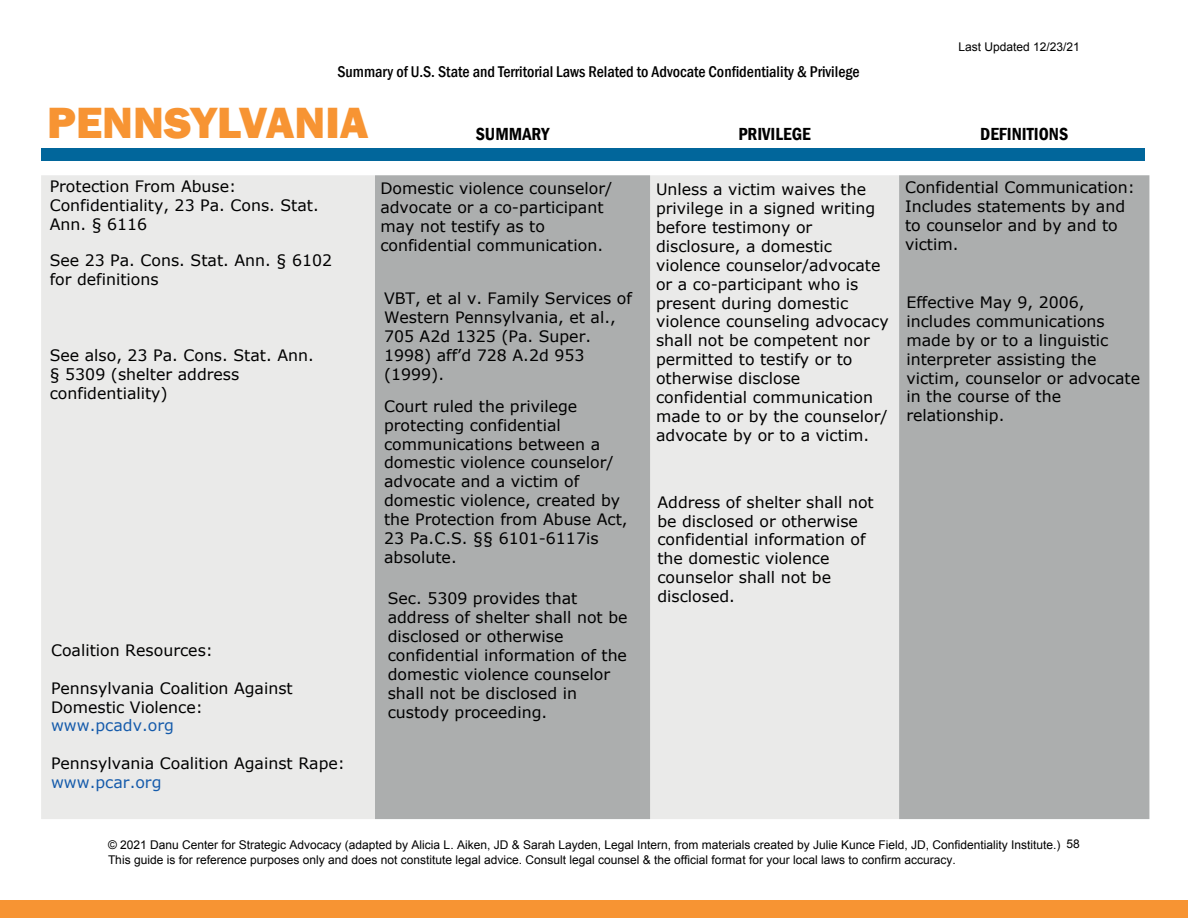
<style>
.page{position:relative;width:1188px;height:918px;background:#fff}
.page>*{position:absolute;margin:0;border:0;box-sizing:border-box;transform-origin:0 0}
.t1{font:800 45px "Franklin Gothic";color:#f79433}
.t2{font:600 condensed 18px "Franklin Gothic";color:#000}
.t3{font:500 condensed 16.05px "Franklin Gothic";color:#000}
.t4{font:15.75px/18.9px "Verdana";color:#000}
.t5{font:15.75px "Verdana";color:#155bab}
.t6{font:12px/14.4px "Arial";color:#000}
</style>
<div class="page">
<div style="left:0;top:900px;width:1188px;height:18px;background:#f79433"></div>
<div style="left:41px;top:175px;width:334px;height:644px;background:#eaeae9"></div>
<svg style="left:375px;top:175px;width:774px;height:644px;fill:#acaeae"></svg>
<div style="left:41px;top:148px;width:1103px;height:13px;background:#01669b"></div>
<p class="t6" style="left:959px;top:40px;width:123px">Last Updated 12/23/21</p>
<p class="t3" style="left:337px;top:61px;width:524px">Summary of U.S. State and Territorial Laws Related to Advocate Confidentiality &amp; Privilege</p>
<h1 class="t1" style="left:47px;top:94px;width:323px">PENNSYLVANIA</h1>
<p class="t2" style="left:476px;top:122px;width:75px">SUMMARY</p>
<p class="t2" style="left:738px;top:122px;width:74px">PRIVILEGE</p>
<p class="t2" style="left:980px;top:122px;width:89px">DEFINITIONS</p>
<p class="t4" style="left:50px;top:178px;width:271px">Protection From Abuse:<br>Confidentiality, 23 Pa. Cons. Stat.<br>Ann. § 6116</p>
<p class="t4" style="left:50px;top:251px;width:284px">See 23 Pa. Cons. Stat. Ann. § 6102 for definitions</p>
<p class="t4" style="left:50px;top:346px;width:266px">See also, 23 Pa. Cons. Stat. Ann. § 5309 (shelter address confidentiality)</p>
<p class="t4" style="left:51px;top:641px;width:163px">Coalition Resources:</p>
<p class="t4" style="left:51px;top:679px;width:243px">Pennsylvania Coalition Against<br>Domestic Violence:</p>
<p class="t5" style="left:51px;top:716px;width:124px">www.pcadv.org</p>
<p class="t4" style="left:51px;top:754px;width:296px">Pennsylvania Coalition Against Rape:</p>
<p class="t5" style="left:51px;top:772px;width:112px">www.pcar.org</p>
<p class="t4" style="left:380px;top:179px;width:233px">Domestic violence counselor/ advocate or a co-participant may not testify as to confidential communication.</p>
<p class="t4" style="left:384px;top:289px;width:249px">VBT, et al v. Family Services of<br>Western Pennsylvania, et al.,<br>705 A2d 1325 (Pa. Super.<br>1998) aff’d 728 A.2d 953 (1999).</p>
<p class="t4" style="left:384px;top:397px;width:245px">Court ruled the privilege protecting confidential communications between a domestic violence counselor/ advocate and a victim of domestic violence, created by the Protection from Abuse Act,<br>23 Pa.C.S. §§ 6101-6117is absolute.</p>
<p class="t4" style="left:388px;top:589px;width:241px">Sec. 5309 provides that address of shelter shall not be disclosed or otherwise confidential information of the domestic violence counselor shall not be disclosed in custody proceeding.</p>
<p class="t4" style="left:656px;top:180px;width:234px">Unless a victim waives the privilege in a signed writing before testimony or disclosure, a domestic violence counselor/advocate or a co-participant who is present during domestic violence counseling advocacy shall not be competent nor permitted to testify or to otherwise disclose confidential communication made to or by the counselor/ advocate by or to a victim.</p>
<p class="t4" style="left:905px;top:178px;width:231px">Confidential Communication:<br>Includes statements by and to counselor and by and to victim.</p>
<p class="t4" style="left:906px;top:293px;width:235px">Effective May 9, 2006, includes communications made by or to a linguistic interpreter assisting the victim, counselor or advocate in the course of the relationship.</p>
<p class="t4" style="left:657px;top:493px;width:218px">Address of shelter shall not be disclosed or otherwise confidential information of the domestic violence counselor shall not be disclosed.</p>
<p class="t6" style="left:108px;top:838px;width:954px">© 2021 Danu Center for Strategic Advocacy (adapted by Alicia L. Aiken, JD &amp; Sarah Layden, Legal Intern, from materials created by Julie Kunce Field, JD, Confidentiality Institute.)<br>This guide is for reference purposes only and does not constitute legal advice. Consult legal counsel &amp; the official format for your local laws to confirm accuracy.</p>
<p class="t6" style="left:1067px;top:836px;width:15px">58</p>
</div>
